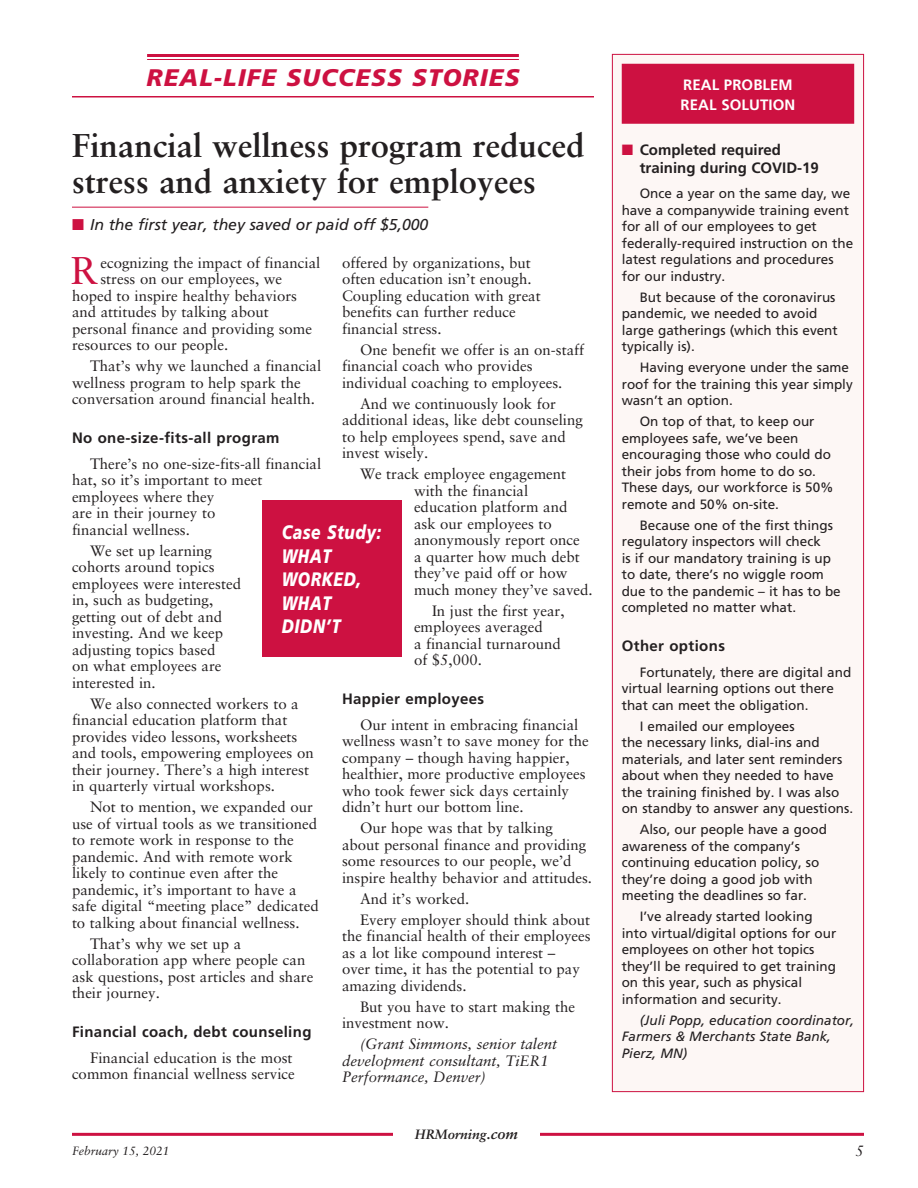
<style>
.page{position:relative;width:918px;height:1188px;background:#fff}
.page>*{position:absolute;margin:0;border:0;box-sizing:border-box;transform-origin:0 0}
._1a_Copy-drop_charac{font:38.7px "Sabon";color:#cd1141}
._7___Major_Headline{font:700 33px/36px "Sabon";color:#231f20}
.page_head{font:italic 900 24px "Frutiger";letter-spacing:.05em;color:#cd1141}
.t1{font:italic 900 19.5px/23.4px "Frutiger";letter-spacing:.04em;color:#fff;scale:.8 1}
.Kicker_Story{font:italic 15.75px "Frutiger";color:#231f20}
._1___Copy{font:15px/16.5px "Sabon";color:#231f20}
._1a_Copy-drop_charac-2{font:15px "Sabon";color:#231f20}
._2___Copy_Sub-Head{font:700 15px "Frutiger";letter-spacing:.025em;color:#231f20}
._3a_Copy_source{font:italic 15px/16.5px "Sabon";color:#231f20}
._6___Sidebar_Head{font:700 15px/18px "Frutiger";color:#231f20}
._6b__Sidebar_Cap{font:700 15px/19.5px "Frutiger";letter-spacing:.005em;color:#fff}
._4___Sidebar_Copy{font:13.5px/16.5px "Frutiger";color:#231f20}
._4___Sidebar_Copy-2{font:italic 13.5px/16.5px "Frutiger";color:#231f20}
.t2{font:italic 700 13.5px "Sabon";color:#231f20}
.t3{font:italic 12px "Sabon";color:#231f20}
.s1{color:#cd1141}
.s2{font-size:15px}
</style>
<div class="page">
<hr style="left:147px;top:54px;width:372px;height:3px;background:#cd1141">
<hr style="left:147px;top:59px;width:372px;height:1px;background:#cd1141">
<hr style="left:72px;top:96px;width:522px;height:2px;background:#cd1141">
<hr style="left:72px;top:207px;width:356px;height:1px;background:#cd1141">
<div style="left:262px;top:501px;width:140px;height:156px;background:#cd1141"></div>
<div style="left:612px;top:54px;width:252px;height:1038px;background:#fdf7f5"></div>
<div style="left:622px;top:64px;width:232px;height:60px;background:#cd1141"></div>
<hr style="left:72px;top:1133px;width:792px;height:3px;background:#cd1141">
<div style="left:393px;top:1125px;width:147px;height:18px;background:#fff"></div>
<p class="page_head" style="left:147px;top:63px;width:375px">REAL-LIFE SUCCESS STORIES</p>
<p class="_7___Major_Headline" style="left:72px;top:126px;width:514px">Financial wellness program reduced stress and anxiety for employees</p>
<p class="Kicker_Story" style="left:72px;top:215px;width:358px"><span class="s1">■</span> In the first year, they saved or paid off $5,000</p>
<p class="_1a_Copy-drop_charac" style="left:71px;top:248px;width:29px">R</p>
<p class="_1a_Copy-drop_charac-2" style="left:100px;top:254px;width:222px">ecognizing the impact of financial</p>
<p class="_1___Copy" style="left:342px;top:254px;width:200px">offered by organizations, but often education isn’t enough.<br>Coupling education with great benefits can further reduce financial stress.</p>
<p class="_1___Copy" style="left:342px;top:341px;width:244px;text-indent:18px">One benefit we offer is an on-staff financial coach who provides individual coaching to employees.</p>
<p class="_1___Copy" style="left:342px;top:395px;width:242px;text-indent:18px">And we continuously look for additional ideas, like debt counseling to help employees spend, save and invest wisely.</p>
<p class="_1___Copy" style="left:414px;top:466px;width:180px;text-indent:-54px">We track employee engagement with the financial education platform and ask our employees to anonymously report once<br>a quarter how much debt they’ve paid off or how much money they’ve saved.</p>
<p class="_1___Copy" style="left:414px;top:602px;width:152px;text-indent:18px">In just the first year, employees averaged<br>a financial turnaround of $5,000.</p>
<p class="_2___Copy_Sub-Head" style="left:342px;top:690px;width:144px">Happier employees</p>
<p class="_1___Copy" style="left:342px;top:716px;width:248px;text-indent:18px">Our intent in embracing financial wellness wasn’t to save money for the company – though having happier, healthier, more productive employees who took fewer sick days certainly didn’t hurt our bottom line.</p>
<p class="_1___Copy" style="left:342px;top:820px;width:252px;text-indent:18px">Our hope was that by talking about personal finance and providing some resources to our people, we’d inspire healthy behavior and attitudes.</p>
<p class="_1___Copy" style="left:360px;top:890px;width:111px">And it’s worked.</p>
<p class="_1___Copy" style="left:342px;top:911px;width:250px;text-indent:18px">Every employer should think about the financial health of their employees as a lot like compound interest –<br>over time, it has the potential to pay amazing dividends.</p>
<p class="_1___Copy" style="left:342px;top:998px;width:235px;text-indent:18px">But you have to start making the investment now.</p>
<p class="_3a_Copy_source" style="left:342px;top:1036px;width:217px;text-indent:18px">(Grant Simmons, senior talent development consultant, TiER1<br>Performance, Denver)</p>
<p class="_1a_Copy-drop_charac-2" style="left:100px;top:270px;width:183px">stress on our employees, we</p>
<p class="_1a_Copy-drop_charac-2" style="left:72px;top:287px;width:227px">hoped to inspire healthy behaviors</p>
<p class="_1a_Copy-drop_charac-2" style="left:72px;top:303px;width:198px">and attitudes by talking about</p>
<p class="_1a_Copy-drop_charac-2" style="left:72px;top:320px;width:242px">personal finance and providing some</p>
<p class="_1a_Copy-drop_charac-2" style="left:72px;top:336px;width:158px">resources to our people.</p>
<p class="_1___Copy" style="left:72px;top:358px;width:251px;text-indent:18px">That’s why we launched a financial wellness program to help spark the conversation around financial health.</p>
<p class="_2___Copy_Sub-Head" style="left:72px;top:429px;width:209px">No one-size-fits-all program</p>
<p class="_1___Copy" style="left:72px;top:455px;width:251px;text-indent:18px">There’s no one-size-fits-all financial hat, so it’s important to meet employees where they<br>are in their journey to<br>financial wellness.</p>
<p class="_1___Copy" style="left:72px;top:542px;width:171px;text-indent:18px">We set up learning cohorts around topics employees were interested in, such as budgeting, getting out of debt and investing. And we keep adjusting topics based<br>on what employees are interested in.</p>
<p class="_1___Copy" style="left:72px;top:695px;width:243px;text-indent:18px">We also connected workers to a financial education platform that provides video lessons, worksheets and tools, empowering employees on their journey. There’s a high interest in quarterly virtual workshops.</p>
<p class="_1___Copy" style="left:72px;top:799px;width:248px;text-indent:18px">Not to mention, we expanded our use of virtual tools as we transitioned to remote work in response to the pandemic. And with remote work likely to continue even after the pandemic, it’s important to have a safe digital “meeting place” dedicated to talking about financial wellness.</p>
<p class="_1___Copy" style="left:72px;top:935px;width:243px;text-indent:18px">That’s why we set up a collaboration app where people can ask questions, post articles and share their journey.</p>
<p class="_2___Copy_Sub-Head" style="left:72px;top:1023px;width:241px">Financial coach, debt counseling</p>
<p class="_1___Copy" style="left:72px;top:1049px;width:224px;text-align:right">Financial education is the most common financial wellness service</p>
<p class="t1" style="left:282px;top:521px;width:126px">Case Study:</p>
<p class="t1" style="left:282px;top:544px;width:101px">WHAT<br>WORKED,<br>WHAT<br>DIDN’T</p>
<p class="t2" style="left:415px;top:1126px;width:105px">HRMorning<span class="s2">.com</span></p>
<p class="_6b__Sidebar_Cap" style="left:681px;top:75px;width:116px">REAL PROBLEM<br>REAL SOLUTION</p>
<p class="_6___Sidebar_Head" style="left:640px;top:140px;width:181px;text-indent:-18px"><span class="s1">■</span> Completed required training during COVID-19</p>
<p class="_4___Sidebar_Copy" style="left:622px;top:185px;width:233px;text-indent:18px">Once a year on the same day, we have a companywide training event for all of our employees to get federally-required instruction on the latest regulations and procedures for our industry.</p>
<p class="_4___Sidebar_Copy" style="left:622px;top:289px;width:218px;text-indent:18px">But because of the coronavirus pandemic, we needed to avoid large gatherings (which this event typically is).</p>
<p class="_4___Sidebar_Copy" style="left:622px;top:359px;width:233px;text-indent:18px">Having everyone under the same roof for the training this year simply wasn’t an option.</p>
<p class="_4___Sidebar_Copy" style="left:622px;top:413px;width:213px;text-indent:18px">On top of that, to keep our employees safe, we’ve been encouraging those who could do their jobs from home to do so.<br>These days, our workforce is 50% remote and 50% on-site.</p>
<p class="_4___Sidebar_Copy" style="left:622px;top:517px;width:221px;text-indent:18px">Because one of the first things regulatory inspectors will check<br>is if our mandatory training is up to date, there’s no wiggle room due to the pandemic – it has to be completed no matter what.</p>
<p class="_2___Copy_Sub-Head" style="left:622px;top:637px;width:105px">Other options</p>
<p class="_4___Sidebar_Copy" style="left:622px;top:664px;width:231px;text-indent:18px">Fortunately, there are digital and virtual learning options out there that can meet the obligation.</p>
<p class="_4___Sidebar_Copy" style="left:622px;top:718px;width:233px;text-indent:18px">I emailed our employees<br>the necessary links, dial-ins and materials, and later sent reminders about when they needed to have the training finished by. I was also on standby to answer any questions.</p>
<p class="_4___Sidebar_Copy" style="left:622px;top:821px;width:207px;text-indent:18px">Also, our people have a good awareness of the company’s continuing education policy, so they’re doing a good job with meeting the deadlines so far.</p>
<p class="_4___Sidebar_Copy" style="left:622px;top:908px;width:216px;text-indent:18px">I’ve already started looking into virtual/digital options for our employees on other hot topics they’ll be required to get training on this year, such as physical information and security.</p>
<p class="_4___Sidebar_Copy-2" style="left:622px;top:1012px;width:234px;text-indent:18px">(Juli Popp, education coordinator,<br>Farmers &amp; Merchants State Bank,<br>Pierz, MN)</p>
<p class="t3" style="left:72px;top:1144px;width:99px">February 15, 2021</p>
<p class="_3a_Copy_source" style="left:856px;top:1142px;width:10px">5</p>
</div>
